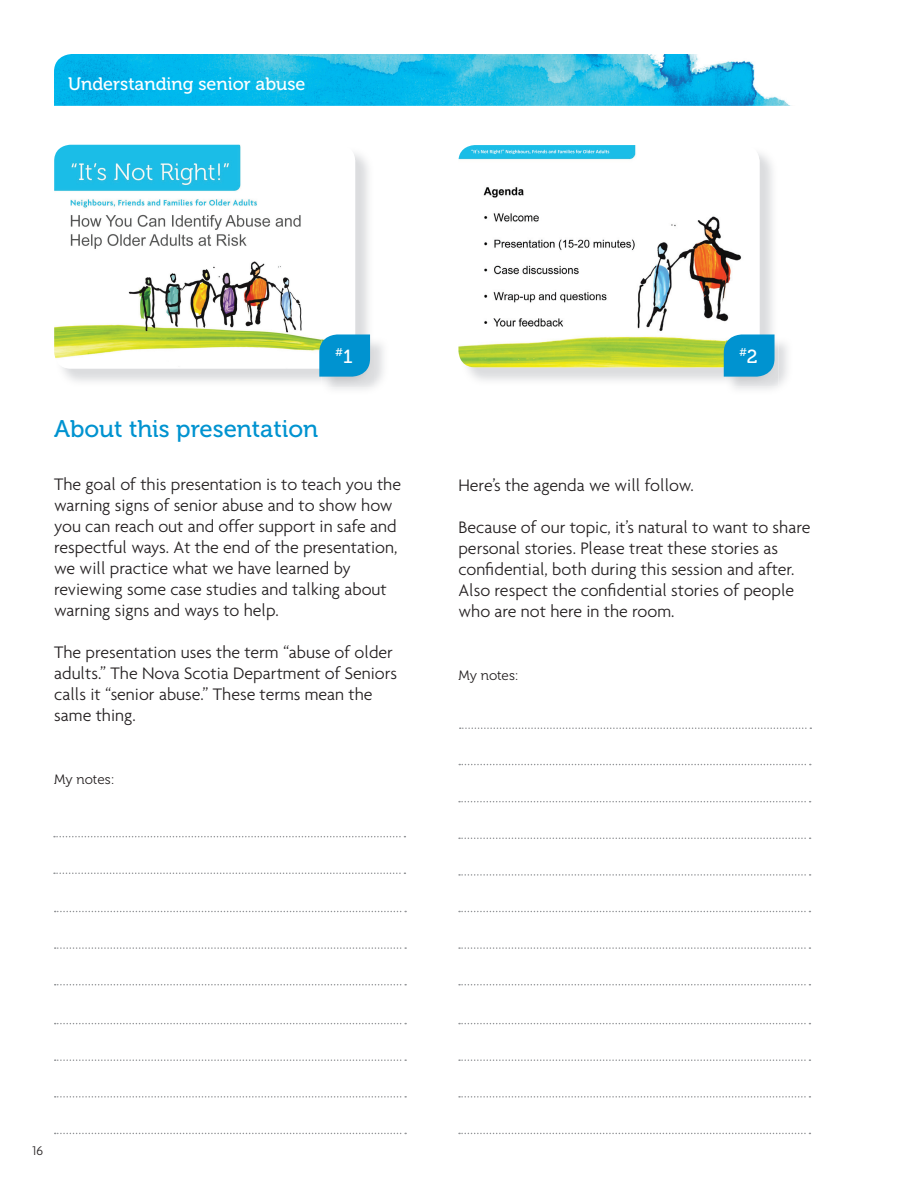
<style>
.page{position:relative;width:918px;height:1188px;background:#fff}
.page>*{position:absolute;margin:0;border:0;box-sizing:border-box;transform-origin:0 0}
.t1{font:24px "Museo 500";color:#0093d0}
.t2{font:300 18px/21px "Agenda";color:#231f20}
.t3{font:18px "Museo 500";color:#fff}
.t4{font:13.5px "Museo 300";color:#231f20}
.t5{font:300 13.5px "Agenda";color:#231f20}
.t6{font:11.25px "Museo 500";color:#fff}
.s1{font-size:18.9px}
</style>
<div class="page">
<img style="left:54px;top:54px;width:737px;height:52px">
<img style="left:467px;top:147px;width:306px;height:234px">
<img style="left:458px;top:145px;width:17px;height:222px">
<svg style="left:459px;top:801px;width:352px;height:1px"></svg>
<svg style="left:459px;top:838px;width:352px;height:1px"></svg>
<svg style="left:459px;top:874px;width:352px;height:2px"></svg>
<svg style="left:459px;top:911px;width:351px;height:1px"></svg>
<svg style="left:459px;top:947px;width:351px;height:2px"></svg>
<svg style="left:459px;top:984px;width:351px;height:1px"></svg>
<svg style="left:459px;top:1023px;width:351px;height:1px"></svg>
<svg style="left:459px;top:1059px;width:351px;height:2px"></svg>
<svg style="left:459px;top:1096px;width:351px;height:2px"></svg>
<svg style="left:459px;top:1133px;width:351px;height:1px"></svg>
<img style="left:62px;top:147px;width:309px;height:235px">
<img style="left:54px;top:145px;width:17px;height:221px">
<svg style="left:55px;top:911px;width:351px;height:1px"></svg>
<svg style="left:55px;top:947px;width:351px;height:2px"></svg>
<svg style="left:55px;top:984px;width:351px;height:1px"></svg>
<svg style="left:55px;top:1023px;width:351px;height:1px"></svg>
<svg style="left:55px;top:1059px;width:351px;height:2px"></svg>
<svg style="left:55px;top:1096px;width:351px;height:2px"></svg>
<svg style="left:55px;top:1133px;width:351px;height:1px"></svg>
<img style="left:726px;top:337px;width:52px;height:49px">
<svg style="left:724px;top:334px;width:51px;height:43px;background:#139ad1"></svg>
<img style="left:321px;top:337px;width:53px;height:50px">
<svg style="left:319px;top:334px;width:51px;height:43px;background:#1399d0"></svg>
<svg style="left:54px;top:836px;width:351px;height:1px"></svg>
<svg style="left:54px;top:873px;width:351px;height:1px"></svg>
<svg style="left:459px;top:764px;width:352px;height:1px"></svg>
<svg style="left:460px;top:728px;width:351px;height:1px"></svg>
<p class="t3" style="left:68px;top:74px;width:239px">Understanding senior abuse</p>
<p class="t6" style="left:335px;top:346px;width:19px">#<span class="s1">1</span></p>
<p class="t1" style="left:54px;top:416px;width:266px">About this presentation</p>
<p class="t2" style="left:54px;top:474px;width:348px">The goal of this presentation is to teach you the warning signs of senior abuse and to show how you can reach out and offer support in safe and respectful ways. At the end of the presentation, we will practice what we have learned by reviewing some case studies and talking about warning signs and ways to help.</p>
<p class="t2" style="left:54px;top:642px;width:345px">The presentation uses the term “abuse of older adults.” The Nova Scotia Department of Seniors calls it “senior abuse.” These terms mean the same thing.</p>
<p class="t4" style="left:54px;top:772px;width:62px">My notes:</p>
<p class="t6" style="left:739px;top:346px;width:20px">#<span class="s1">2</span></p>
<p class="t2" style="left:458px;top:474px;width:237px">Here’s the agenda we will follow.</p>
<p class="t2" style="left:458px;top:516px;width:354px">Because of our topic, it’s natural to want to share personal stories. Please treat these stories as confidential, both during this session and after.<br>Also respect the confidential stories of people who are not here in the room.</p>
<p class="t4" style="left:458px;top:668px;width:62px">My notes:</p>
<p class="t5" style="left:33px;top:1143px;width:12px">16</p>
</div>
